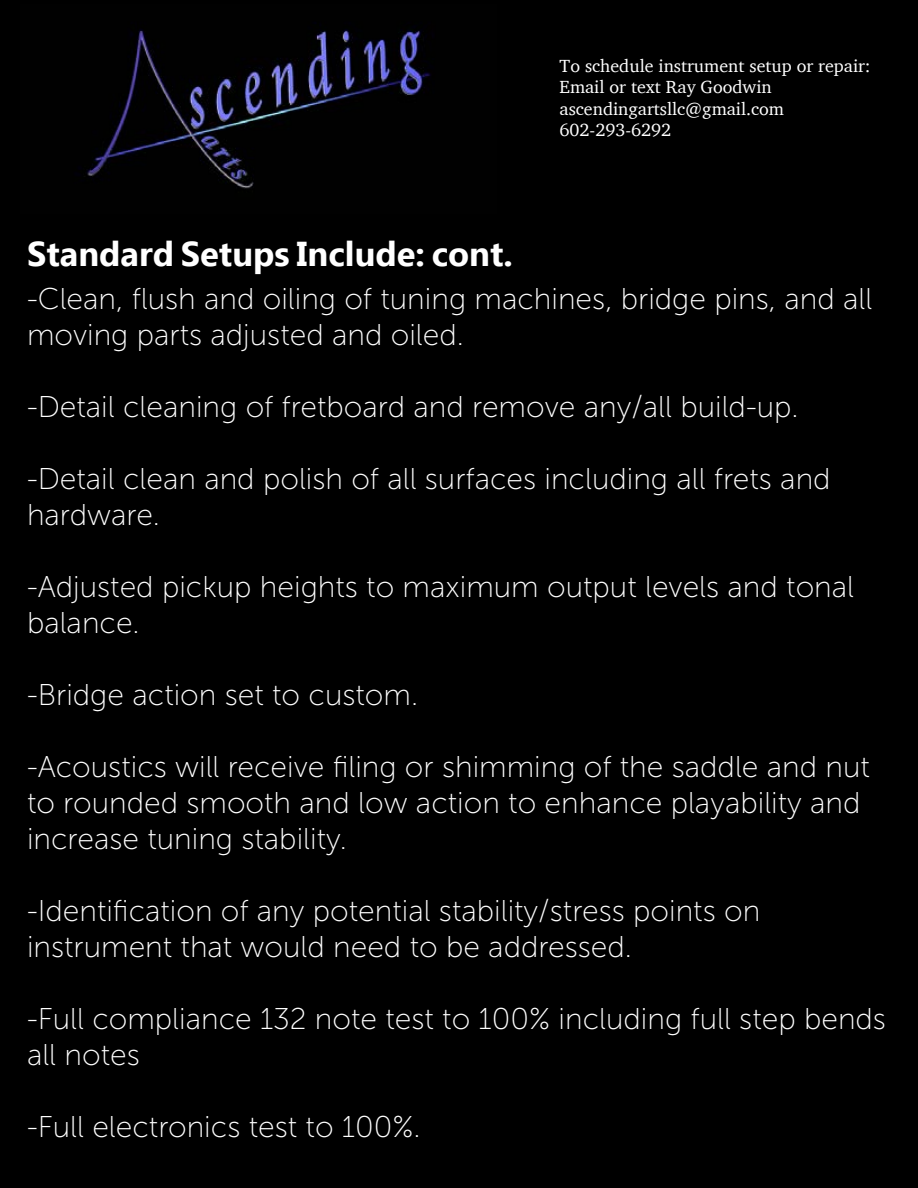
<style>
.page{position:relative;width:918px;height:1188px;background:#000}
.page>*{position:absolute;margin:0;border:0;box-sizing:border-box;transform-origin:0 0}
.t1{font:700 34.5px "Ebrima";color:#fff}
.t2{font:30px/36px "Museo Sans 100";color:#fff}
.t3{font:18px/21.6px "Charter";color:#fff}
</style>
<div class="page">
<img style="left:79px;top:23px;width:352px;height:166px">
<p class="t1" style="left:27px;top:227px;width:487px">Standard Setups Include: cont.</p>
<p class="t3" style="left:560px;top:54px;width:313px">To schedule instrument setup or repair:<br>Email or text Ray Goodwin ascendingartsllc@gmail.com<br>602-293-6292</p>
<p class="t2" style="left:27px;top:281px;width:847px">-Clean, flush and oiling of tuning machines, bridge pins, and all moving parts adjusted and oiled.</p>
<p class="t2" style="left:27px;top:389px;width:773px">-Detail cleaning of fretboard and remove any/all build-up.</p>
<p class="t2" style="left:27px;top:461px;width:805px">-Detail clean and polish of all surfaces including all frets and hardware.</p>
<p class="t2" style="left:27px;top:569px;width:829px">-Adjusted pickup heights to maximum output levels and tonal balance.</p>
<p class="t2" style="left:27px;top:677px;width:393px">-Bridge action set to custom.</p>
<p class="t2" style="left:27px;top:749px;width:844px">-Acoustics will receive filing or shimming of the saddle and nut to rounded smooth and low action to enhance playability and increase tuning stability.</p>
<p class="t2" style="left:27px;top:893px;width:735px">-Identification of any potential stability/stress points on instrument that would need to be addressed.</p>
<p class="t2" style="left:27px;top:1001px;width:861px">-Full compliance 132 note test to 100% including full step bends all notes</p>
<p class="t2" style="left:27px;top:1109px;width:395px">-Full electronics test to 100%.</p>
</div>
